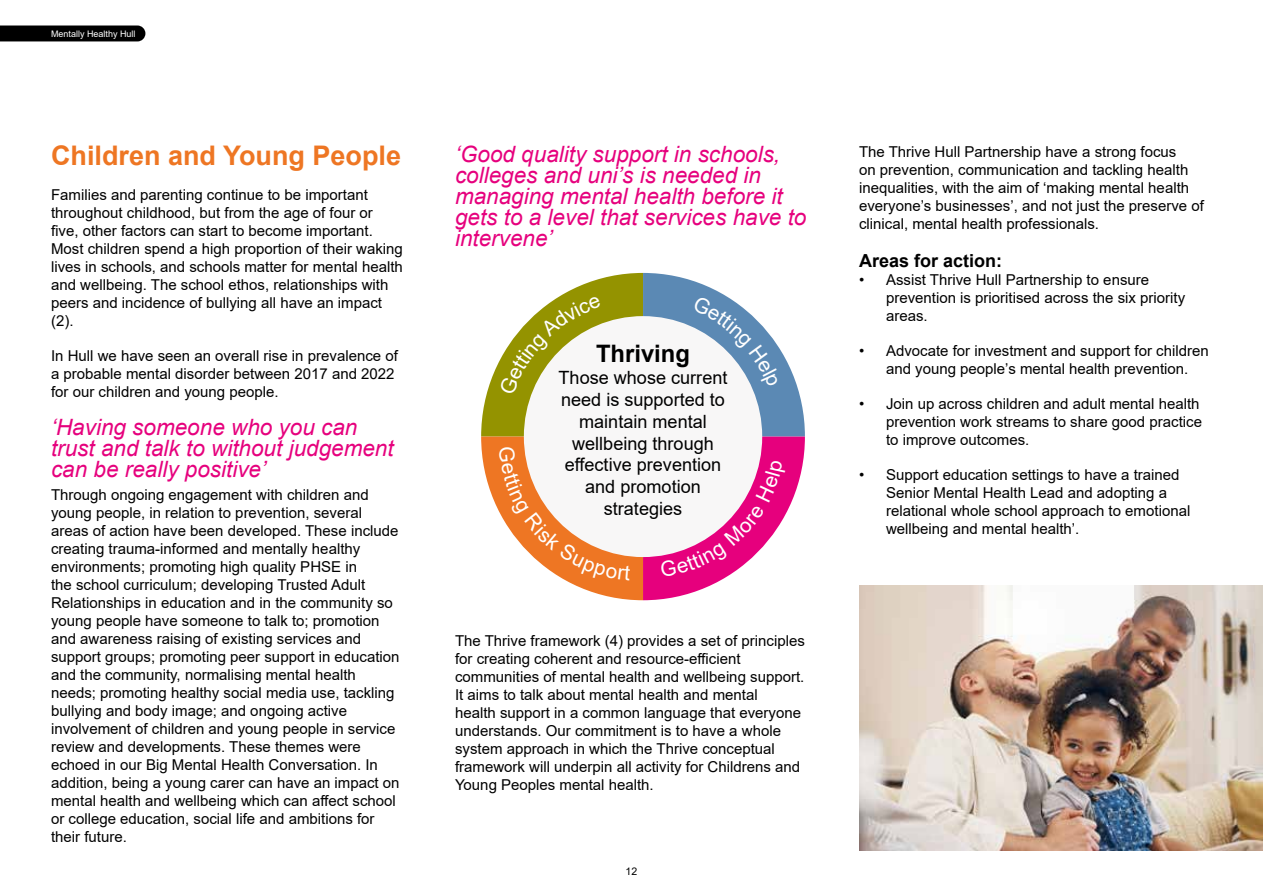
<style>
.page{position:relative;width:1263px;height:893px;background:#fff}
.page>*{position:absolute;margin:0;border:0;box-sizing:border-box;transform-origin:0 0}
.t1{font:700 27px "Arial";color:#ee7623}
.t2{font:700 24px "Arial";color:#000}
.t3{font:italic 22.5px/21px "Arial";color:#e6007d}
.t4{font:18.3px/21.9px "Arial";color:#000;text-align:center}
.t5{font:700 18px "Arial";color:#000}
.t6{font:15px/18px "Arial";color:#000}
.t7{font:10.5px "Arial";color:#000}
.t8{font:9px "Arial";color:#fff}
</style>
<div class="page">
<div style="left:0;top:26px;width:145px;height:15px;background:#000"></div>
<img style="left:859px;top:585px;width:404px;height:265px">
<svg style="left:481px;top:273px;width:324px;height:327px"></svg>
<p class="t8" style="left:51px;top:27px;width:86px">Mentally Healthy Hull</p>
<h2 class="t1" style="left:51px;top:137px;width:352px">Children and Young People</h2>
<p class="t6" style="left:51px;top:186px;width:323px">Families and parenting continue to be important throughout childhood, but from the age of four or</p>
<p class="t6" style="left:51px;top:222px;width:323px">five, other factors can start to become important.</p>
<p class="t6" style="left:51px;top:240px;width:353px">Most children spend a high proportion of their waking lives in schools, and schools matter for mental health and wellbeing. The school ethos, relationships with peers and incidence of bullying all have an impact (2).</p>
<p class="t6" style="left:51px;top:347px;width:348px">In Hull we have seen an overall rise in prevalence of a probable mental disorder between 2017 and 2022 for our children and young people.</p>
<h3 class="t3" style="left:51px;top:417px;width:344px">‘Having someone who you can trust and talk to without judgement can be really positive’</h3>
<p class="t6" style="left:51px;top:485px;width:350px">Through ongoing engagement with children and young people, in relation to prevention, several areas of action have been developed. These include creating trauma-informed and mentally healthy environments; promoting high quality PHSE in<br>the school curriculum; developing Trusted Adult Relationships in education and in the community so young people have someone to talk to; promotion and awareness raising of existing services and support groups; promoting peer support in education and the community, normalising mental health needs; promoting healthy social media use, tackling bullying and body image; and ongoing active involvement of children and young people in service review and developments. These themes were echoed in our Big Mental Health Conversation. In addition, being a young carer can have an impact on</p>
<p class="t6" style="left:51px;top:791px;width:346px">mental health and wellbeing which can affect school</p>
<p class="t6" style="left:51px;top:809px;width:325px">or college education, social life and ambitions for their future.</p>
<h3 class="t3" style="left:455px;top:144px;width:353px">‘Good quality support in schools, colleges and uni’s is needed in managing mental health before it gets to a level that services have to intervene’</h3>
<p class="t2" style="left:596px;top:336px;width:95px">Thriving</p>
<p class="t4" style="left:559px;top:366px;width:170px">Those whose current need is supported to maintain mental wellbeing through effective prevention and promotion strategies</p>
<p class="t6" style="left:455px;top:632px;width:351px">The Thrive framework (4) provides a set of principles</p>
<p class="t6" style="left:455px;top:650px;width:287px">for creating coherent and resource-efficient</p>
<p class="t6" style="left:455px;top:668px;width:351px">communities of mental health and wellbeing support.<br>It aims to talk about mental health and mental<br>health support in a common language that everyone understands. Our commitment is to have a whole system approach in which the Thrive conceptual framework will underpin all activity for Childrens and Young Peoples mental health.</p>
<p class="t7" style="left:626px;top:864px;width:13px">12</p>
<p class="t6" style="left:859px;top:142px;width:346px">The Thrive Hull Partnership have a strong focus<br>on prevention, communication and tackling health inequalities, with the aim of ‘making mental health everyone’s businesses’, and not just the preserve of clinical, mental health professionals.</p>
<h4 class="t5" style="left:859px;top:248px;width:145px">Areas for action:</h4>
<p class="t6" style="left:886px;top:270px;width:301px;text-indent:-27px">• Assist Thrive Hull Partnership to ensure prevention is prioritised across the six priority areas.</p>
<p class="t6" style="left:859px;top:341px;width:351px;text-align:center">• Advocate for investment and support for children and young people’s mental health prevention.</p>
<p class="t6" style="left:886px;top:394px;width:317px;text-indent:-27px">• Join up across children and adult mental health prevention work streams to share good practice to improve outcomes.</p>
<p class="t6" style="left:886px;top:465px;width:306px;text-indent:-27px">• Support education settings to have a trained Senior Mental Health Lead and adopting a relational whole school approach to emotional wellbeing and mental health’.</p>
</div>
